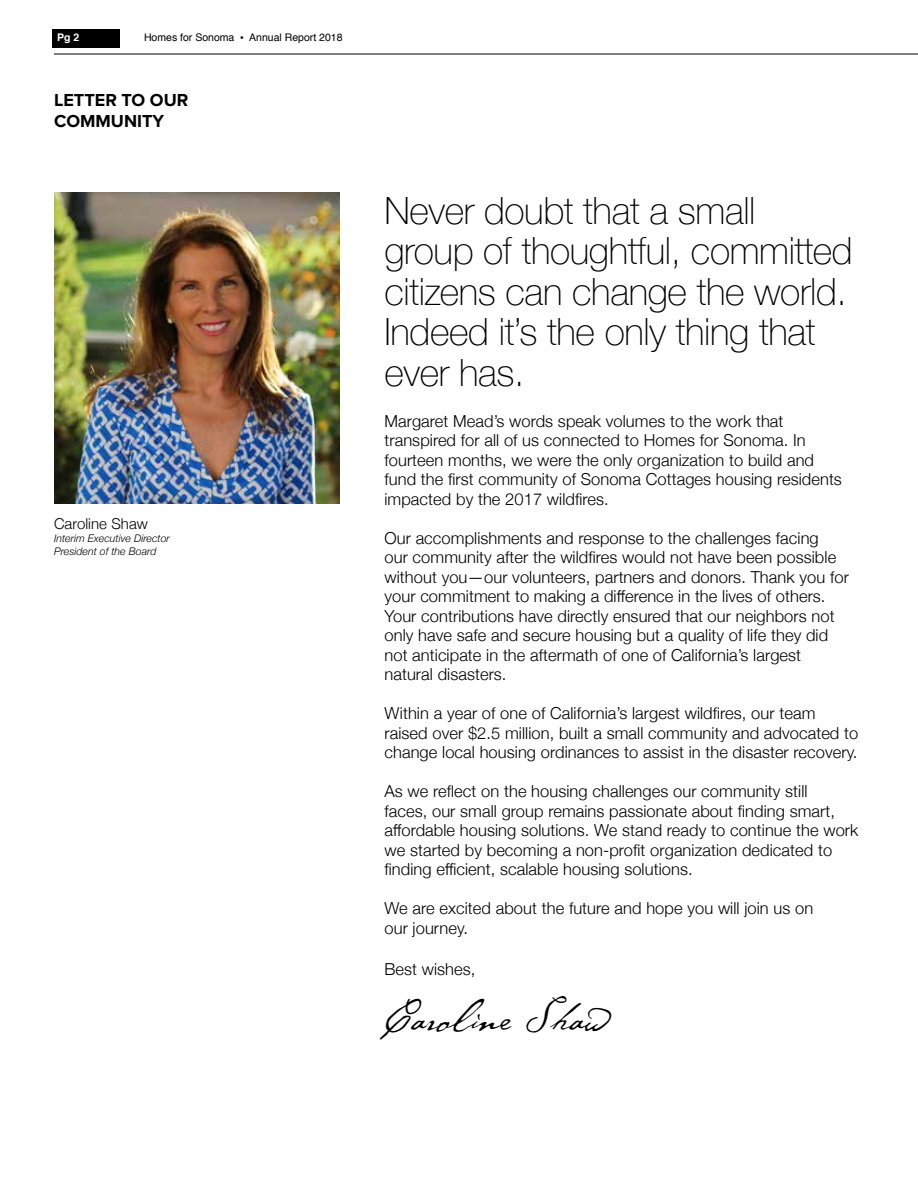
<style>
.page{position:relative;width:918px;height:1188px;background:#fff}
.page>*{position:absolute;margin:0;border:0;box-sizing:border-box;transform-origin:0 0}
.t1{font:45px "P22 Cezanne";letter-spacing:.005em;color:#000}
.t2{font:100 37.5px/40.5px "Helvetica Neue";letter-spacing:-.01em;color:#000}
.t3{font:700 18px/21px "Proxima Nova";color:#000}
.t4{font:300 16.5px/19.5px "Helvetica Neue";letter-spacing:.005em;color:#000}
.t5{font:300 15px "Helvetica Neue";letter-spacing:.005em;color:#000}
.t6{font:italic 300 10.5px/12.6px "Helvetica Neue";letter-spacing:.005em;color:#000}
.t7{font:10.5px "Helvetica";color:#000}
.t8{font:700 10.5px "Helvetica";color:#fff}
.s1{font-family:"Franklin Gothic"}
</style>
<div class="page">
<hr style="left:54px;top:54px;width:864px;height:1px;background:#000">
<div style="left:52px;top:29px;width:68px;height:19px;background:#000"></div>
<img style="left:54px;top:192px;width:285px;height:311px">
<p class="t8" style="left:57px;top:29px;width:24px">Pg 2</p>
<p class="t7" style="left:144px;top:29px;width:200px">Homes for Sonoma <span class="s1">▪</span> Annual Report 2018</p>
<p class="t3" style="left:54px;top:90px;width:136px">LETTER TO OUR<br>COMMUNITY</p>
<p class="t5" style="left:54px;top:512px;width:96px">Caroline Shaw</p>
<p class="t6" style="left:54px;top:531px;width:117px">Interim Executive Director<br>President of the Board</p>
<h2 class="t2" style="left:384px;top:189px;width:470px">Never doubt that a small group of thoughtful, committed citizens can change the world.<br>Indeed it’s the only thing that ever has.</h2>
<p class="t4" style="left:384px;top:410px;width:459px">Margaret Mead’s words speak volumes to the work that transpired for all of us connected to Homes for Sonoma. In fourteen months, we were the only organization to build and fund the first community of Sonoma Cottages housing residents impacted by the 2017 wildfires.</p>
<p class="t4" style="left:384px;top:527px;width:466px">Our accomplishments and response to the challenges facing<br>our community after the wildfires would not have been possible without you—our volunteers, partners and donors. Thank you for your commitment to making a difference in the lives of others.<br>Your contributions have directly ensured that our neighbors not only have safe and secure housing but a quality of life they did not anticipate in the aftermath of one of California’s largest natural disasters.</p>
<p class="t4" style="left:384px;top:703px;width:475px">Within a year of one of California’s largest wildfires, our team raised over $2.5 million, built a small community and advocated to change local housing ordinances to assist in the disaster recovery.</p>
<p class="t4" style="left:384px;top:781px;width:476px">As we reflect on the housing challenges our community still<br>faces, our small group remains passionate about finding smart, affordable housing solutions. We stand ready to continue the work we started by becoming a non-profit organization dedicated to finding efficient, scalable housing solutions.</p>
<p class="t4" style="left:384px;top:898px;width:430px">We are excited about the future and hope you will join us on our journey.</p>
<p class="t4" style="left:384px;top:958px;width:93px">Best wishes,</p>
<h1 class="t1" style="left:384px;top:987px;width:225px">Caroline Shaw</h1>
</div>
